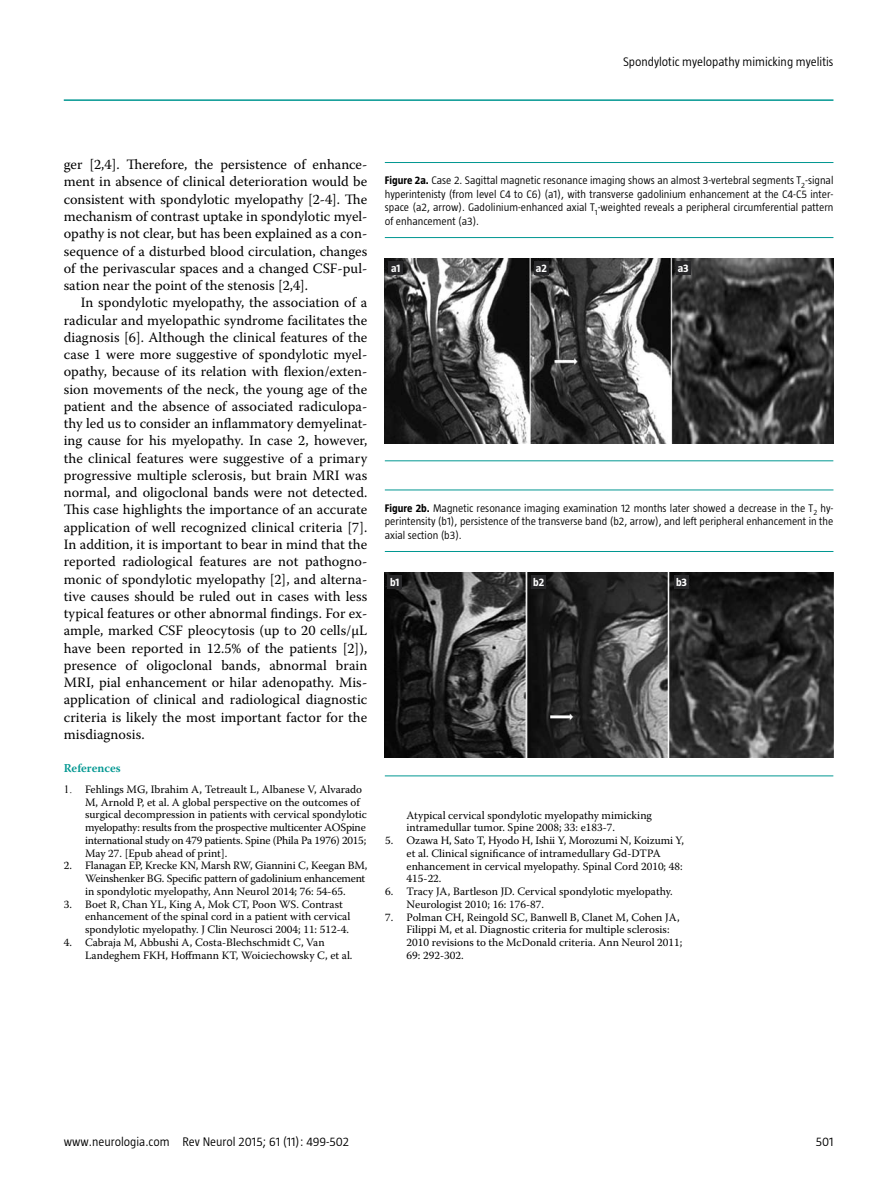
<style>
.page{position:relative;width:893px;height:1191px;background:#fff}
.page>*{position:absolute;margin:0;border:0;box-sizing:border-box;transform-origin:0 0}
.t1{font:14.25px/17.2px "Warnock Pro";color:#000;text-align:justify}
.t2{font:300 12.75px "Taz";color:#000}
.t3{font:600 12px "Warnock Pro";color:#009791}
.t4{font:11.25px/12.8px "Warnock Pro";color:#000}
.t5{font:300 11.25px/13.5px "Taz";color:#000;text-align:justify}
.t6{font:700 11.25px "Taz";color:#fff}
.s1{font-family:"Times New Roman"}
.s2{font-weight:700}
</style>
<div class="page">
<hr style="left:64px;top:99px;width:769px;height:2px;background:#009791">
<hr style="left:385px;top:460px;width:448px;height:1px;background:#009791">
<hr style="left:385px;top:162px;width:448px;height:1px;background:#009791">
<hr style="left:385px;top:237px;width:448px;height:1px;background:#009791">
<img style="left:385px;top:258px;width:448px;height:185px">
<div style="left:388px;top:261px;width:15px;height:14px;background:#28282a"></div>
<div style="left:534px;top:261px;width:15px;height:14px;background:#28282a"></div>
<div style="left:676px;top:261px;width:14px;height:14px;background:#28282a"></div>
<hr style="left:385px;top:775px;width:448px;height:1px;background:#009791">
<hr style="left:385px;top:489px;width:448px;height:1px;background:#009791">
<hr style="left:385px;top:551px;width:448px;height:1px;background:#009791">
<img style="left:385px;top:572px;width:449px;height:185px">
<div style="left:387px;top:574px;width:15px;height:14px;background:#28282a"></div>
<div style="left:531px;top:574px;width:15px;height:14px;background:#28282a"></div>
<div style="left:674px;top:574px;width:15px;height:14px;background:#28282a"></div>
<p class="t2" style="left:623px;top:54px;width:212px">Spondylotic myelopathy mimicking myelitis</p>
<p class="t1" style="left:64px;top:156px;width:305px">ger [2,4]. Therefore, the persistence of enhance&shy;ment in absence of clinical deterioration would be consistent with spondylotic myelopathy [2-4]. The mechanism of contrast uptake in spondylotic myel&shy;opathy is not clear, but has been explained as a con&shy;sequence of a disturbed blood circulation, changes of the perivascular spaces and a changed CSF-pul&shy;sation near the point of the stenosis [2,4].</p>
<p class="t1" style="left:64px;top:294px;width:305px;text-indent:17px">In spondylotic myelopathy, the association of a radicular and myelopathic syndrome facilitates the diagnosis [6]. Although the clinical features of the case 1 were more suggestive of spondylotic myel&shy;opathy, because of its relation with flexion/exten&shy;sion movements of the neck, the young age of the patient and the absence of associated radiculopa&shy;thy led us to consider an inflammatory demyelinat&shy;ing cause for his myelopathy. In case 2, however, the clinical features were suggestive of a primary progressive multiple sclerosis, but brain MRI was normal, and oligoclonal bands were not detected.<br>This case highlights the importance of an accurate application of well recognized clinical criteria [7].<br>In addition, it is important to bear in mind that the reported radiological features are not pathogno&shy;monic of spondylotic myelopathy [2], and alterna&shy;tive causes should be ruled out in cases with less typical features or other abnormal findings. For ex&shy;ample, marked CSF pleocytosis (up to 20 cells/µL have been reported in 12.5% of the patients [2]), presence of oligoclonal bands, abnormal brain MRI, pial enhancement or hilar adenopathy. Mis&shy;application of clinical and radiological diagnostic criteria is likely the most important factor for the misdiagnosis.</p>
<p class="t3" style="left:64px;top:760px;width:58px">References</p>
<p class="t4" style="left:85px;top:782px;width:283px;text-indent:-21px"><span class="s1">1.</span> Fehlings MG, Ibrahim A, Tetreault L, Albanese V, Alvarado M, Arnold P, et al. A global perspective on the outcomes of surgical decompression in patients with cervical spondylotic myelopathy: results from the prospective multicenter AOSpine international study on 479 patients. Spine (Phila Pa 1976) 2015; May 27. [Epub ahead of print].</p>
<p class="t4" style="left:85px;top:859px;width:284px;text-indent:-21px">2. Flanagan EP, Krecke KN, Marsh RW, Giannini C, Keegan BM,<br>Weinshenker BG. Specific pattern of gadolinium enhancement in spondylotic myelopathy, Ann Neurol 2014; 76: 54-65.</p>
<p class="t4" style="left:85px;top:897px;width:267px;text-indent:-21px">3. Boet R, Chan YL, King A, Mok CT, Poon WS. Contrast enhancement of the spinal cord in a patient with cervical spondylotic myelopathy. J Clin Neurosci 2004; 11: 512-4.</p>
<p class="t4" style="left:85px;top:935px;width:269px;text-indent:-21px">4. Cabraja M, Abbushi A, Costa-Blechschmidt C, Van<br>Landeghem FKH, Hoffmann KT, Woiciechowsky C, et al.</p>
<p class="t5" style="left:385px;top:174px;width:450px"><span class="s2">Figure 2a.</span> Case 2. Sagittal magnetic resonance imaging shows an almost 3-vertebral segments T<sub>2</sub>-signal hyperintenisty (from level C4 to C6) (a1), with transverse gadolinium enhancement at the C4-C5 inter&shy;space (a2, arrow). Gadolinium-enhanced axial T<sub>1</sub>-weighted reveals a peripheral circumferential pattern of enhancement (a3).</p>
<p class="t6" style="left:391px;top:262px;width:11px">a1</p>
<p class="t6" style="left:536px;top:262px;width:13px">a2</p>
<p class="t6" style="left:678px;top:262px;width:13px">a3</p>
<p class="t5" style="left:385px;top:501px;width:450px"><span class="s2">Figure 2b.</span> Magnetic resonance imaging examination 12 months later showed a decrease in the T<sub>2</sub> hy&shy;perintensity (b1), persistence of the transverse band (b2, arrow), and left peripheral enhancement in the axial section (b3).</p>
<p class="t6" style="left:390px;top:576px;width:11px">b1</p>
<p class="t6" style="left:533px;top:576px;width:13px">b2</p>
<p class="t6" style="left:676px;top:576px;width:13px">b3</p>
<p class="t4" style="left:407px;top:808px;width:247px">Atypical cervical spondylotic myelopathy mimicking intramedullar tumor. Spine 2008; 33: e183-7.</p>
<p class="t4" style="left:407px;top:834px;width:279px;text-indent:-21px">5. Ozawa H, Sato T, Hyodo H, Ishii Y, Morozumi N, Koizumi Y, et al. Clinical significance of intramedullary Gd-DTPA enhancement in cervical myelopathy. Spinal Cord 2010; 48:<br>415-22.</p>
<p class="t4" style="left:407px;top:884px;width:268px;text-indent:-21px">6. Tracy JA, Bartleson JD. Cervical spondylotic myelopathy.<br>Neurologist 2010; 16: 176-87.</p>
<p class="t4" style="left:407px;top:910px;width:277px;text-indent:-21px">7. Polman CH, Reingold SC, Banwell B, Clanet M, Cohen JA, Filippi M, et al. Diagnostic criteria for multiple sclerosis:<br>2010 revisions to the McDonald criteria. Ann Neurol 2011; 69: 292-302.</p>
<p class="t2" style="left:64px;top:1134px;width:287px">www.neurologia.com Rev Neurol 2015; 61 (11): 499-502</p>
<p class="t2" style="left:816px;top:1134px;width:19px">501</p>
</div>
